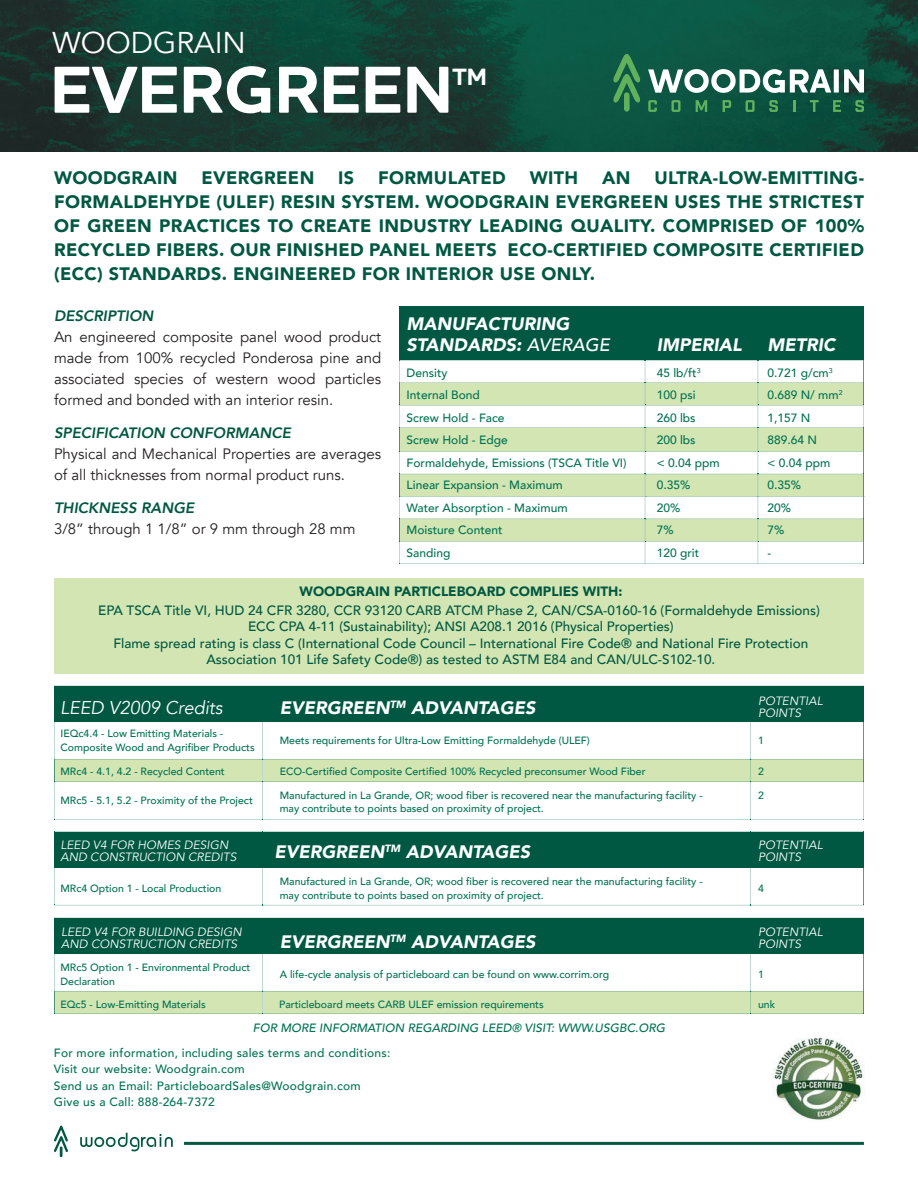
<style>
.page{position:relative;width:918px;height:1188px;background:#fff}
.page>*{position:absolute;margin:0;border:0;box-sizing:border-box;transform-origin:0 0}
.t1{font:700 67.5px "Houschka Pro";color:#fff}
.t2{font:30px "Avenir";color:#fff}
.t3{font:700 24px "Houschka Pro";color:#fff}
.t4{font:italic 18.45px "Avenir";color:#fff}
.body{font:900 18px/24px "Avenir";letter-spacing:.02em;color:#005842;text-align:justify}
.t5{font:italic 900 18px "Avenir";color:#fff}
.body-2{font:15px/21px "Avenir";color:#231f20;text-align:justify}
.body-3{font:italic 800 15px "Avenir";color:#005842}
.t6{font:500 13.5px "Avenir";color:#005842}
.t7{font:900 13.5px "Avenir";color:#005842}
.t8{font:500 12px "Avenir";color:#007253}
.t9{font:500 12px "Avenir";letter-spacing:.02em;color:#007253}
.t10{font:italic 12px/12px "Avenir";color:#fff}
.t11{font:italic 500 12px "Avenir";color:#007253}
.t12{font:500 10.5px/13.5px "Avenir";color:#007253}
.s1{font-weight:500}
</style>
<div class="page">
<img style="left:0;top:0;width:918px;height:151px">
<div style="left:624px;top:92px;width:6px;height:20px;background:#60b05c;border-radius:3px"></div>
<svg style="left:613px;top:54px;width:28px;height:49px"></svg>
<svg style="left:648px;top:69px;width:183px;height:24px"></svg>
<div style="left:834px;top:69px;width:5px;height:24px;background:#fff"></div>
<svg style="left:844px;top:69px;width:20px;height:24px"></svg>
<svg style="left:648px;top:100px;width:9px;height:12px"></svg>
<svg style="left:671px;top:100px;width:10px;height:12px"></svg>
<svg style="left:696px;top:100px;width:11px;height:12px"></svg>
<svg style="left:723px;top:100px;width:8px;height:12px"></svg>
<svg style="left:746px;top:100px;width:9px;height:12px"></svg>
<svg style="left:769px;top:100px;width:9px;height:12px"></svg>
<svg style="left:793px;top:100px;width:2px;height:12px"></svg>
<svg style="left:810px;top:100px;width:9px;height:12px"></svg>
<svg style="left:833px;top:100px;width:8px;height:12px"></svg>
<svg style="left:855px;top:100px;width:9px;height:12px"></svg>
<div style="left:54px;top:578px;width:810px;height:95px;background:#d2e5b2"></div>
<svg style="left:399px;top:360px;width:466px;height:204px"></svg>
<div style="left:399px;top:306px;width:465px;height:54px;background:#005842"></div>
<svg style="left:54px;top:722px;width:810px;height:98px"></svg>
<div style="left:54px;top:686px;width:810px;height:36px;background:#005842"></div>
<svg style="left:54px;top:954px;width:810px;height:60px"></svg>
<div style="left:54px;top:918px;width:810px;height:36px;background:#005842"></div>
<svg style="left:54px;top:867px;width:810px;height:39px"></svg>
<div style="left:54px;top:832px;width:810px;height:35px;background:#005842"></div>
<img style="left:772px;top:1037px;width:92px;height:83px">
<svg style="left:54px;top:1126px;width:14px;height:31px"></svg>
<svg style="left:80px;top:1133px;width:93px;height:18px"></svg>
<hr style="left:184px;top:1142px;width:680px;height:3px;background:#005842">
<p class="t2" style="left:52px;top:25px;width:195px">WOODGRAIN</p>
<p class="t1" style="left:50px;top:46px;width:404px">EVERGREEN</p>
<p class="t3" style="left:453px;top:61px;width:36px">TM</p>
<p class="body" style="left:54px;top:165px;width:125px">WOODGRAIN</p>
<p class="body" style="left:201px;top:165px;width:114px">EVERGREEN</p>
<p class="body" style="left:338px;top:165px;width:18px">IS</p>
<p class="body" style="left:378px;top:165px;width:129px">FORMULATED</p>
<p class="body" style="left:530px;top:165px;width:50px">WITH</p>
<p class="body" style="left:602px;top:165px;width:30px">AN</p>
<p class="body" style="left:54px;top:165px;width:812px;text-indent:600px">ULTRA-LOW-EMITTING-FORMALDEHYDE (ULEF) RESIN SYSTEM. WOODGRAIN EVERGREEN USES THE STRICTEST OF GREEN PRACTICES TO CREATE INDUSTRY LEADING QUALITY. COMPRISED OF 100% RECYCLED FIBERS. OUR FINISHED PANEL MEETS ECO-CERTIFIED COMPOSITE CERTIFIED (ECC) STANDARDS. ENGINEERED FOR INTERIOR USE ONLY.</p>
<p class="t5" style="left:407px;top:309px;width:165px">MANUFACTURING</p>
<p class="t5" style="left:407px;top:330px;width:205px">STANDARDS: <span class="s1">AVERAGE</span></p>
<p class="t5" style="left:657px;top:330px;width:86px">IMPERIAL</p>
<p class="t5" style="left:767px;top:330px;width:69px">METRIC</p>
<p class="t8" style="left:407px;top:362px;width:42px">Density</p>
<p class="t8" style="left:407px;top:385px;width:75px">Internal Bond</p>
<p class="t8" style="left:407px;top:407px;width:100px">Screw Hold - Face</p>
<p class="t8" style="left:407px;top:430px;width:103px">Screw Hold - Edge</p>
<p class="t8" style="left:407px;top:452px;width:222px">Formaldehyde, Emissions (TSCA Title VI)</p>
<p class="t8" style="left:407px;top:475px;width:158px">Linear Expansion - Maximum</p>
<p class="t8" style="left:407px;top:497px;width:163px">Water Absorption - Maximum</p>
<p class="t8" style="left:407px;top:520px;width:98px">Moisture Content</p>
<p class="t8" style="left:407px;top:542px;width:45px">Sanding</p>
<p class="body-3" style="left:54px;top:307px;width:101px">DESCRIPTION</p>
<p class="body-2" style="left:54px;top:327px;width:329px">An engineered composite panel wood product made from 100% recycled Ponderosa pine and associated species of western wood particles formed and bonded with an interior resin.</p>
<p class="body-3" style="left:54px;top:424px;width:238px">SPECIFICATION CONFORMANCE</p>
<p class="body-2" style="left:54px;top:444px;width:329px">Physical and Mechanical Properties are averages of all thicknesses from normal product runs.</p>
<p class="body-3" style="left:54px;top:499px;width:142px">THICKNESS RANGE</p>
<p class="body-2" style="left:54px;top:519px;width:303px">3/8” through 1 1/8” or 9 mm through 28 mm</p>
<p class="t8" style="left:657px;top:362px;width:45px">45 lb/ft<sup>3</sup></p>
<p class="t8" style="left:657px;top:385px;width:40px">100 psi</p>
<p class="t8" style="left:657px;top:407px;width:40px">260 lbs</p>
<p class="t8" style="left:657px;top:430px;width:40px">200 lbs</p>
<p class="t8" style="left:657px;top:452px;width:64px">&lt; 0.04 ppm</p>
<p class="t8" style="left:657px;top:475px;width:35px">0.35%</p>
<p class="t8" style="left:657px;top:497px;width:25px">20%</p>
<p class="t8" style="left:657px;top:520px;width:18px">7%</p>
<p class="t8" style="left:657px;top:542px;width:44px">120 grit</p>
<p class="t8" style="left:767px;top:362px;width:67px">0.721 g/cm<sup>3</sup></p>
<p class="t8" style="left:767px;top:385px;width:77px">0.689 N/ mm<sup>2</sup></p>
<p class="t8" style="left:767px;top:407px;width:44px">1,157 N</p>
<p class="t8" style="left:767px;top:430px;width:51px">889.64 N</p>
<p class="t8" style="left:767px;top:452px;width:64px">&lt; 0.04 ppm</p>
<p class="t8" style="left:767px;top:475px;width:35px">0.35%</p>
<p class="t8" style="left:767px;top:497px;width:25px">20%</p>
<p class="t8" style="left:767px;top:520px;width:18px">7%</p>
<p class="t8" style="left:767px;top:542px;width:5px">-</p>
<p class="t7" style="left:300px;top:580px;width:324px">WOODGRAIN PARTICLEBOARD COMPLIES WITH:</p>
<p class="t6" style="left:98px;top:599px;width:723px">EPA TSCA Title VI, HUD 24 CFR 3280, CCR 93120 CARB ATCM Phase 2, CAN/CSA-0160-16 (Formaldehyde Emissions)</p>
<p class="t6" style="left:248px;top:615px;width:427px">ECC CPA 4-11 (Sustainability); ANSI A208.1 2016 (Physical Properties)</p>
<p class="t6" style="left:113px;top:631px;width:696px">Flame spread rating is class C (International Code Council – International Fire Code® and National Fire Protection</p>
<p class="t6" style="left:206px;top:647px;width:510px">Association 101 Life Safety Code®) as tested to ASTM E84 and CAN/ULC-S102-10.</p>
<h3 class="t4" style="left:60px;top:697px;width:164px">LEED V2009 Credits</h3>
<p class="t5" style="left:280px;top:693px;width:257px">EVERGREEN<sup>TM</sup> ADVANTAGES</p>
<p class="t10" style="left:758px;top:695px;width:66px">POTENTIAL</p>
<p class="t10" style="left:758px;top:707px;width:44px">POINTS</p>
<p class="t12" style="left:60px;top:726px;width:196px">IEQc4.4 - Low Emitting Materials -<br>Composite Wood and Agrifiber Products</p>
<p class="t12" style="left:280px;top:733px;width:312px">Meets requirements for Ultra-Low Emitting Formaldehyde (ULEF)</p>
<p class="t12" style="left:758px;top:733px;width:7px">1</p>
<p class="t12" style="left:60px;top:764px;width:166px">MRc4 - 4.1, 4.2 - Recycled Content</p>
<p class="t12" style="left:280px;top:764px;width:367px">ECO-Certified Composite Certified 100% Recycled preconsumer Wood Fiber</p>
<p class="t12" style="left:758px;top:764px;width:7px">2</p>
<p class="t12" style="left:60px;top:793px;width:194px">MRc5 - 5.1, 5.2 - Proximity of the Project</p>
<p class="t10" style="left:60px;top:839px;width:177px">LEED V4 FOR HOMES DESIGN<br>AND CONSTRUCTION CREDITS</p>
<p class="t12" style="left:280px;top:788px;width:425px">Manufactured in La Grande, OR; wood fiber is recovered near the manufacturing facility - may contribute to points based on proximity of project.</p>
<p class="t12" style="left:758px;top:788px;width:7px">2</p>
<p class="t5" style="left:274px;top:836px;width:257px">EVERGREEN<sup>TM</sup> ADVANTAGES</p>
<p class="t10" style="left:758px;top:839px;width:66px">POTENTIAL</p>
<p class="t10" style="left:758px;top:851px;width:44px">POINTS</p>
<p class="t12" style="left:280px;top:874px;width:425px">Manufactured in La Grande, OR; wood fiber is recovered near the manufacturing facility - may contribute to points based on proximity of project.</p>
<p class="t12" style="left:60px;top:881px;width:162px">MRc4 Option 1 - Local Production</p>
<p class="t12" style="left:758px;top:881px;width:7px">4</p>
<p class="t10" style="left:61px;top:926px;width:182px">LEED V4 FOR BUILDING DESIGN<br>AND CONSTRUCTION CREDITS</p>
<p class="t12" style="left:60px;top:960px;width:191px">MRc5 Option 1 - Environmental Product<br>Declaration</p>
<p class="t12" style="left:60px;top:997px;width:147px">EQc5 - Low-Emitting Materials</p>
<p class="t5" style="left:280px;top:927px;width:257px">EVERGREEN<sup>TM</sup> ADVANTAGES</p>
<p class="t12" style="left:280px;top:967px;width:331px">A life-cycle analysis of particleboard can be found on www.corrim.org</p>
<p class="t12" style="left:279px;top:997px;width:266px">Particleboard meets CARB ULEF emission requirements</p>
<p class="t11" style="left:253px;top:1021px;width:414px">FOR MORE INFORMATION REGARDING LEED® VISIT: WWW.USGBC.ORG</p>
<p class="t9" style="left:54px;top:1042px;width:338px">For more information, including sales terms and conditions:</p>
<p class="t9" style="left:54px;top:1059px;width:192px">Visit our website: Woodgrain.com</p>
<p class="t9" style="left:54px;top:1075px;width:308px">Send us an Email: ParticleboardSales@Woodgrain.com</p>
<p class="t9" style="left:54px;top:1092px;width:163px">Give us a Call: 888-264-7372</p>
<p class="t10" style="left:758px;top:926px;width:66px">POTENTIAL</p>
<p class="t10" style="left:758px;top:938px;width:44px">POINTS</p>
<p class="t12" style="left:758px;top:967px;width:7px">1</p>
<p class="t12" style="left:758px;top:997px;width:19px">unk</p>
</div>
